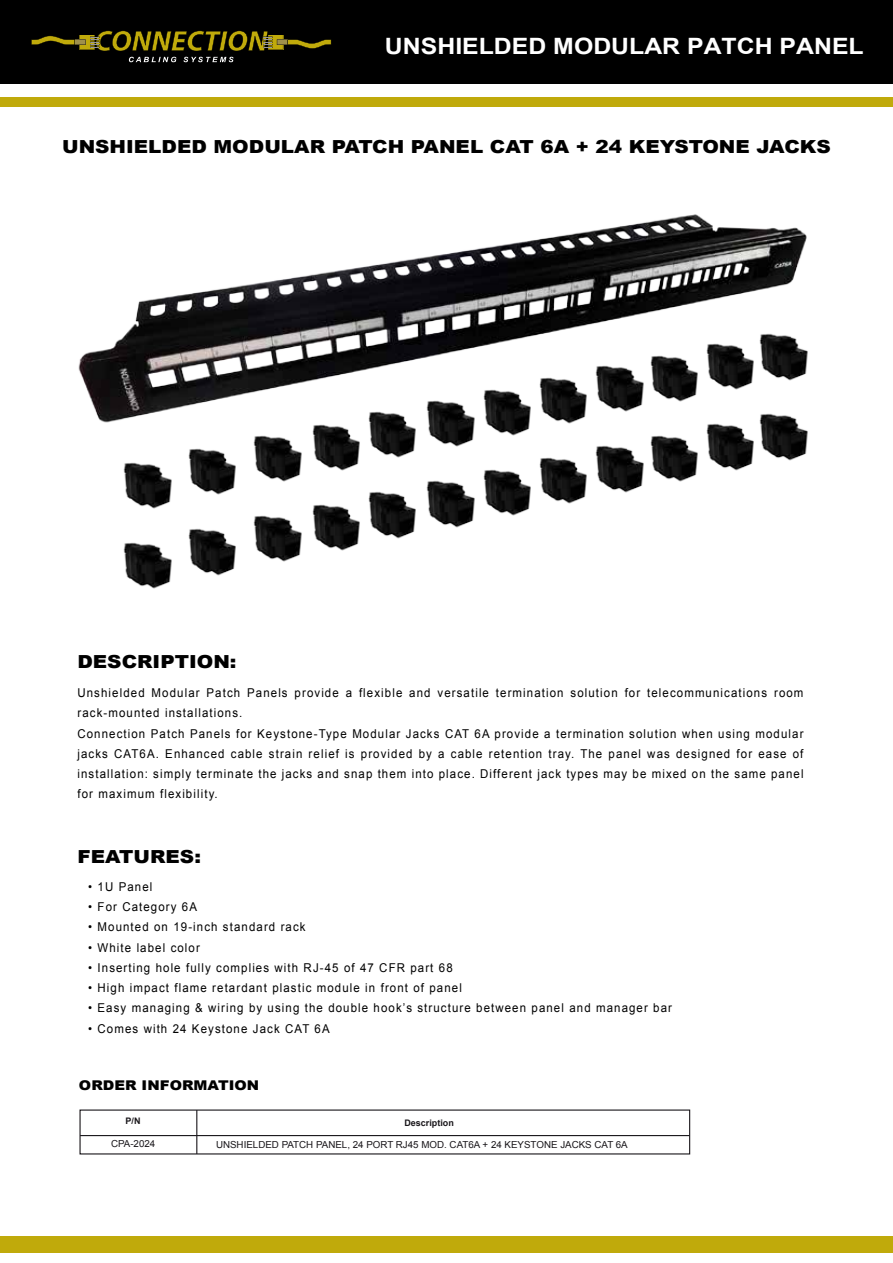
<style>
.page{position:relative;width:893px;height:1263px;background:#fff}
.page>*{position:absolute;margin:0;border:0;box-sizing:border-box;transform-origin:0 0}
.t1{font:700 22.5px "Arial";color:#fff;scale:1.1 1}
.t2{font:900 18px "Arial";color:#000;scale:1.11 1}
.t3{font:900 13.5px "Arial";color:#000;scale:1.1 1}
.t4{font:12.15px/20.2px "Arial";letter-spacing:.095em;color:#000;scale:.94 1}
.t5{font:9.75px "Arial";color:#1a171b}
.t6{font:700 9px "Arial";color:#1a171b}
</style>
<div class="page">
<div style="left:0;top:0;width:893px;height:84px;background:#000"></div>
<div style="left:0;top:97px;width:893px;height:10px;background:#c0aa0b"></div>
<div style="left:0;top:1236px;width:893px;height:16px;background:#c0aa0b"></div>
<svg style="left:31px;top:31px;width:300px;height:20px"></svg>
<svg style="left:129px;top:57px;width:47px;height:5px"></svg>
<svg style="left:183px;top:57px;width:51px;height:5px"></svg>
<hr style="left:80px;top:1135px;width:610px;height:1px;background:#1a171b">
<hr style="left:196px;top:1110px;width:1px;height:44px;background:#1a171b">
<img style="left:78px;top:214px;width:729px;height:209px">
<img style="left:309px;top:421px;width:54px;height:50px">
<img style="left:253px;top:435px;width:49px;height:47px">
<img style="left:365px;top:408px;width:54px;height:50px">
<img style="left:424px;top:397px;width:53px;height:50px">
<img style="left:480px;top:386px;width:54px;height:50px">
<img style="left:536px;top:374px;width:54px;height:50px">
<img style="left:593px;top:363px;width:53px;height:53px">
<img style="left:647px;top:352px;width:54px;height:54px">
<img style="left:123px;top:462px;width:49px;height:47px">
<img style="left:757px;top:331px;width:51px;height:53px">
<img style="left:188px;top:448px;width:48px;height:47px">
<img style="left:703px;top:340px;width:54px;height:54px">
<img style="left:312px;top:504px;width:48px;height:47px">
<img style="left:253px;top:515px;width:49px;height:47px">
<img style="left:368px;top:491px;width:48px;height:48px">
<img style="left:426px;top:480px;width:49px;height:48px">
<img style="left:483px;top:469px;width:48px;height:47px">
<img style="left:539px;top:457px;width:48px;height:47px">
<img style="left:595px;top:445px;width:49px;height:48px">
<img style="left:650px;top:435px;width:48px;height:47px">
<img style="left:123px;top:542px;width:49px;height:47px">
<img style="left:757px;top:411px;width:51px;height:50px">
<img style="left:188px;top:528px;width:48px;height:48px">
<img style="left:703px;top:421px;width:54px;height:50px">
<h1 class="t1" style="left:385px;top:31px;width:437px">UNSHIELDED MODULAR PATCH PANEL</h1>
<h2 class="t2" style="left:62px;top:133px;width:694px">UNSHIELDED MODULAR PATCH PANEL CAT 6A + 24 KEYSTONE JACKS</h2>
<h2 class="t2" style="left:77px;top:649px;width:145px">DESCRIPTION:</h2>
<p class="t4" style="left:77px;top:683px;width:774px">Unshielded Modular Patch Panels provide a flexible and versatile termination solution for telecommunications room rack-mounted installations.<br>Connection Patch Panels for Keystone-Type Modular Jacks CAT 6A provide a termination solution when using modular jacks CAT6A. Enhanced cable strain relief is provided by a cable retention tray. The panel was designed for ease of installation: simply terminate the jacks and snap them into place. Different jack types may be mixed on the same panel for maximum flexibility.</p>
<h2 class="t2" style="left:77px;top:843px;width:113px">FEATURES:</h2>
<p class="t4" style="left:88px;top:876px;width:70px">• 1U Panel</p>
<p class="t4" style="left:88px;top:897px;width:117px">• For Category 6A</p>
<p class="t4" style="left:88px;top:917px;width:233px">• Mounted on 19-inch standard rack</p>
<p class="t4" style="left:88px;top:937px;width:120px">• White label color</p>
<p class="t4" style="left:88px;top:958px;width:389px">• Inserting hole fully complies with RJ-45 of 47 CFR part 68</p>
<p class="t4" style="left:88px;top:978px;width:399px">• High impact flame retardant plastic module in front of panel</p>
<p class="t4" style="left:88px;top:998px;width:623px">• Easy managing &amp; wiring by using the double hook’s structure between panel and manager bar</p>
<p class="t4" style="left:88px;top:1019px;width:258px">• Comes with 24 Keystone Jack CAT 6A</p>
<p class="t3" style="left:79px;top:1075px;width:165px">ORDER INFORMATION</p>
<p class="t6" style="left:126px;top:1115px;width:16px">P/N</p>
<p class="t6" style="left:404px;top:1117px;width:51px">Description</p>
<p class="t5" style="left:111px;top:1138px;width:46px">CPA-2024</p>
<p class="t5" style="left:216px;top:1139px;width:413px">UNSHIELDED PATCH PANEL, 24 PORT RJ45 MOD. CAT6A + 24 KEYSTONE JACKS CAT 6A</p>
</div>
